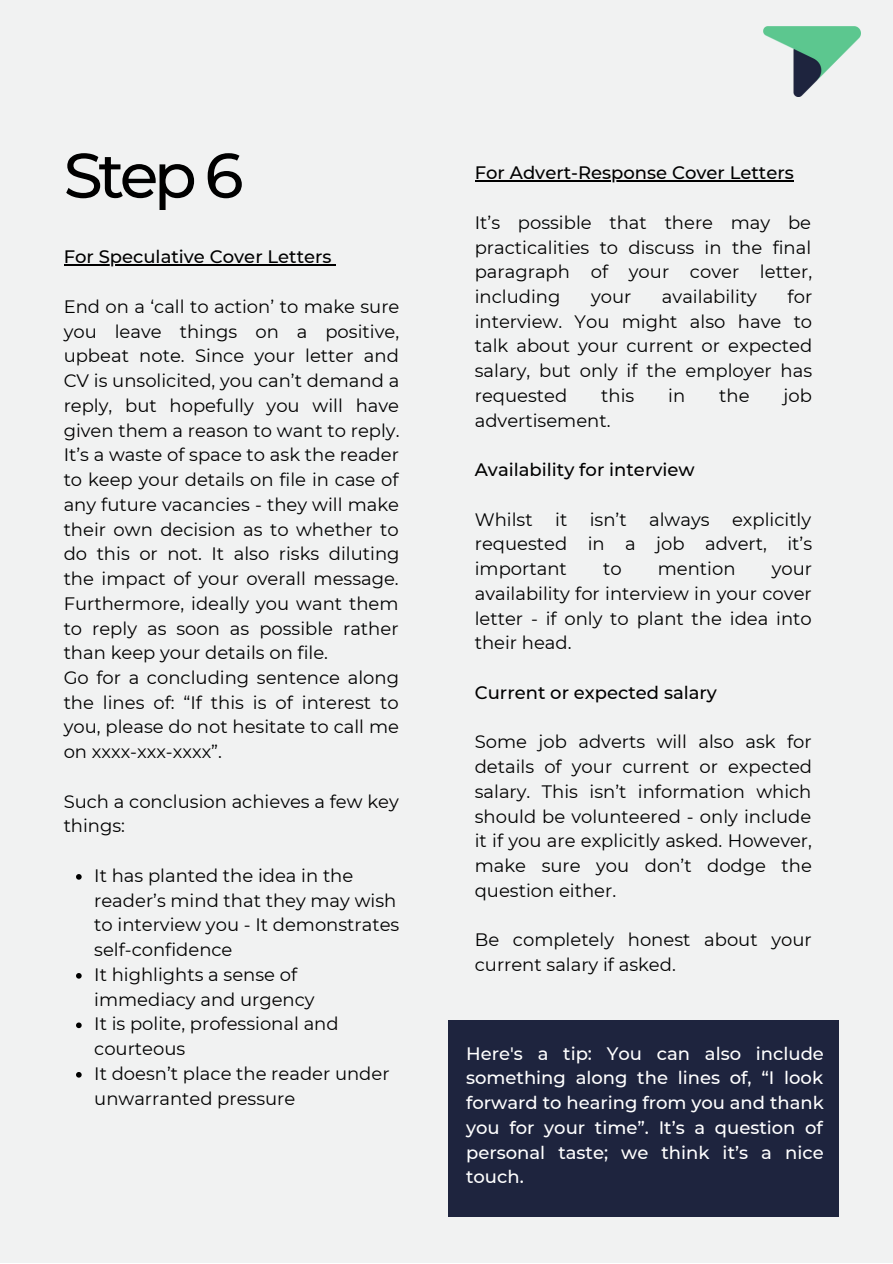
<style>
.page{position:relative;width:893px;height:1264px;background:#fff}
.page>*{position:absolute;margin:0;border:0;box-sizing:border-box;transform-origin:0 0}
.t1{font:500 63px "Montserrat";color:#000}
.t2{font:18px/24.8px "Montserrat";color:#000;text-align:justify}
.t3{font:500 18px/24.8px "Montserrat";color:#fff;text-align:justify}
.t4{font:500 18px "Montserrat";color:#000}
</style>
<div class="page">
<div style="left:0;top:0;width:892px;height:1262px;background:#f1f2f2"></div>
<img style="left:763px;top:27px;width:97px;height:69px">
<svg style="left:76px;top:874px;width:6px;height:5px"></svg>
<svg style="left:76px;top:973px;width:6px;height:5px"></svg>
<svg style="left:76px;top:1022px;width:6px;height:6px"></svg>
<svg style="left:76px;top:1072px;width:6px;height:5px"></svg>
<hr style="left:64px;top:264px;width:267px;height:2px;background:#000">
<div style="left:448px;top:1019px;width:390px;height:197px;background:#1e243e"></div>
<hr style="left:474px;top:180px;width:319px;height:1px;background:#000">
<p class="t1" style="left:64px;top:137px;width:181px">Step 6</p>
<p class="t4" style="left:64px;top:246px;width:269px">For Speculative Cover Letters</p>
<p class="t2" style="left:64px;top:294px;width:337px">End on a ‘call to action’ to make sure you leave things on a positive, upbeat note. Since your letter and CV is unsolicited, you can’t demand a reply, but hopefully you will have given them a reason to want to reply.</p>
<p class="t2" style="left:64px;top:442px;width:337px">It’s a waste of space to ask the reader to keep your details on file in case of any future vacancies - they will make their own decision as to whether to do this or not. It also risks diluting the impact of your overall message.<br>Furthermore, ideally you want them to reply as soon as possible rather than keep your details on file.</p>
<p class="t2" style="left:64px;top:665px;width:337px">Go for a concluding sentence along the lines of: “If this is of interest to you, please do not hesitate to call me on xxxx-xxx-xxxx”.</p>
<p class="t2" style="left:64px;top:788px;width:336px">Such a conclusion achieves a few key things:</p>
<p class="t2" style="left:94px;top:863px;width:306px;text-align:left">It has planted the idea in the reader’s mind that they may wish to interview you - It demonstrates self-confidence</p>
<p class="t2" style="left:94px;top:962px;width:222px">It highlights a sense of immediacy and urgency</p>
<p class="t2" style="left:94px;top:1011px;width:246px">It is polite, professional and courteous</p>
<p class="t2" style="left:94px;top:1061px;width:297px">It doesn’t place the reader under unwarranted pressure</p>
<p class="t4" style="left:474px;top:162px;width:320px">For Advert-Response Cover Letters</p>
<p class="t2" style="left:474px;top:210px;width:339px">It’s possible that there may be practicalities to discuss in the final paragraph of your cover letter, including</p>
<p class="t2" style="left:474px;top:284px;width:339px;text-indent:313px">for interview. You might also have to talk about your current or expected salary, but only if the employer has requested</p>
<p class="t2" style="left:591px;top:284px;width:42px">your</p>
<p class="t2" style="left:662px;top:284px;width:97px">availability</p>
<p class="t2" style="left:601px;top:383px;width:35px">this</p>
<p class="t2" style="left:668px;top:383px;width:19px">in</p>
<p class="t2" style="left:719px;top:383px;width:32px">the</p>
<p class="t2" style="left:783px;top:383px;width:30px">job</p>
<p class="t2" style="left:474px;top:408px;width:137px">advertisement.</p>
<p class="t4" style="left:474px;top:459px;width:221px">Availability for interview</p>
<p class="t2" style="left:474px;top:507px;width:339px">Whilst it isn’t always explicitly requested in a job advert, it’s important</p>
<p class="t2" style="left:603px;top:556px;width:20px">to</p>
<p class="t2" style="left:657px;top:556px;width:79px">mention</p>
<p class="t2" style="left:474px;top:556px;width:339px;text-indent:297px">your availability for interview in your cover letter - if only to plant the idea into their head.</p>
<p class="t4" style="left:474px;top:681px;width:244px">Current or expected salary</p>
<p class="t2" style="left:474px;top:729px;width:339px">Some job adverts will also ask for details of your current or expected salary. This isn’t information which should be volunteered - only include it if you are explicitly asked. However, make sure you don’t dodge the question either.</p>
<p class="t2" style="left:474px;top:927px;width:338px">Be completely honest about your current salary if asked.</p>
<p class="t3" style="left:466px;top:1040px;width:359px">Here's a tip: You can also include something along the lines of, “I look forward to hearing from you and thank you for your time”. It’s a question of personal taste; we think it’s a nice touch.</p>
</div>
